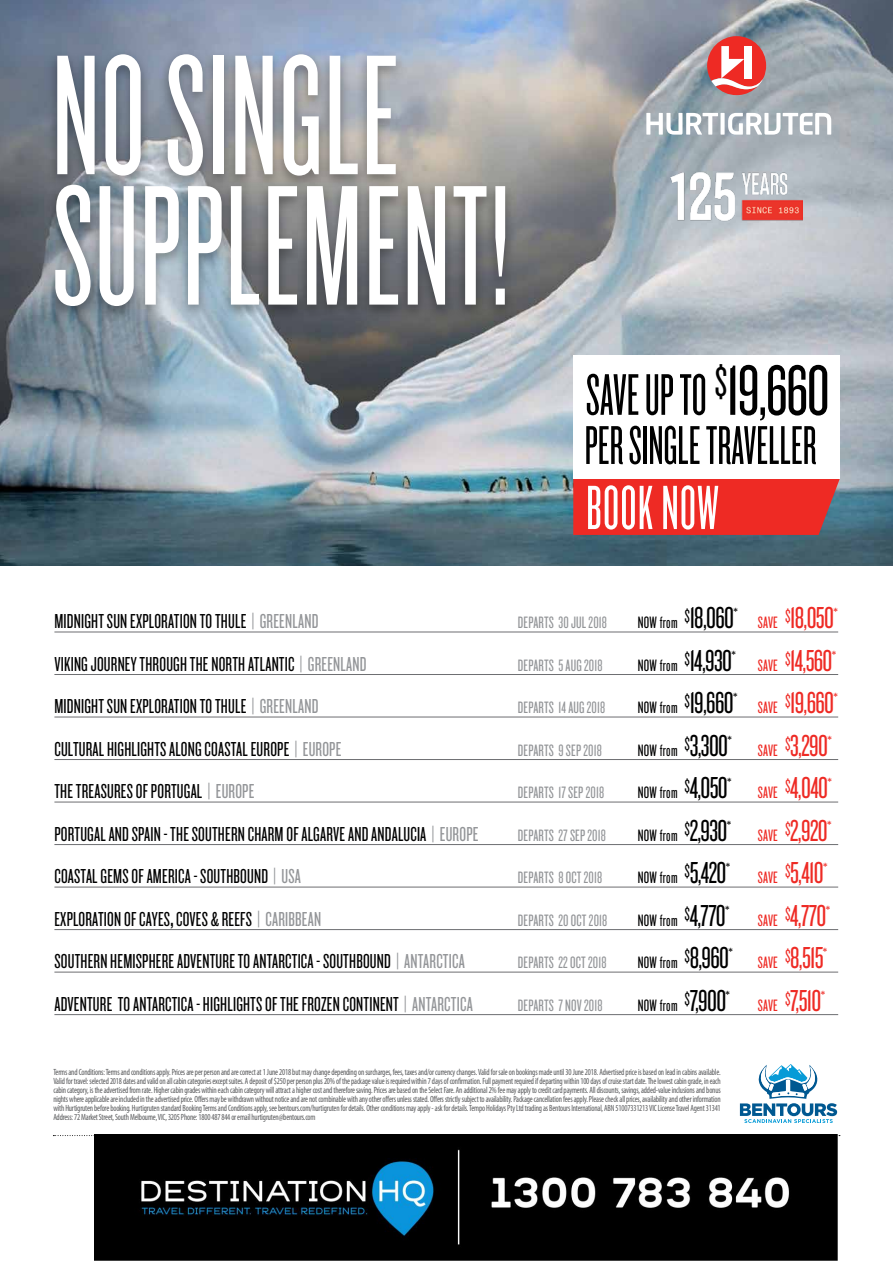
<style>
.page{position:relative;width:893px;height:1263px;background:#fff}
.page>*{position:absolute;margin:0;border:0;box-sizing:border-box;transform-origin:0 0}
.t1{font:177.9px/130.4px "Knockout 26 Junior Flywght";letter-spacing:.01em;color:#fff}
.t2{font:64.95px "Knockout 26 Junior Flywght";letter-spacing:.02em;color:#fff}
.t3{font:61.05px "Knockout 26 Junior Flywght";color:#000}
.t4{font:56.85px "Knockout 26 Junior Flywght";color:#000}
.t5{font:31.5px "Knockout 27 Junior Bantamwt";letter-spacing:-.02em;color:#ee2a24}
.t6{font:21px "Knockout 27 Junior Bantamwt";letter-spacing:.01em;color:#000}
.t7{font:17.1px "Knockout 27 Junior Bantamwt";letter-spacing:.015em;color:#000}
.t8{font:17.1px "Knockout 27 Junior Bantamwt";letter-spacing:.01em;color:#939598}
.t9{font:condensed 9px/9px "Myriad Pro";letter-spacing:-.02em;color:#58595b;text-align:justify;scale:.9 1}
.s1{font-family:"Knockout 27 Junior Bantamwt";font-size:73.95px}
.s2{color:#939598}
.s3{font-size:31.5px}
.s4{color:#ee2a24}
.s5{font-size:31.5px;color:#ee2a24}
.s6{font-size:17.1px}
</style>
<div class="page">
<img style="left:0;top:0;width:893px;height:566px">
<div style="left:43px;top:49px;width:473px;height:273px;background:#000;opacity:.4"></div>
<svg style="left:740px;top:1064px;width:97px;height:59px"></svg>
<div style="left:720px;top:113px;width:5px;height:22px;background:#fff"></div>
<svg style="left:646px;top:113px;width:72px;height:22px"></svg>
<svg style="left:728px;top:113px;width:103px;height:22px"></svg>
<svg style="left:707px;top:36px;width:59px;height:59px"></svg>
<hr style="left:54px;top:632px;width:784px;height:1px;background:#6d6e71">
<hr style="left:54px;top:674px;width:784px;height:1px;background:#6d6e71">
<hr style="left:54px;top:717px;width:784px;height:1px;background:#6d6e71">
<hr style="left:54px;top:759px;width:784px;height:1px;background:#6d6e71">
<hr style="left:54px;top:802px;width:784px;height:1px;background:#6d6e71">
<hr style="left:54px;top:844px;width:784px;height:1px;background:#6d6e71">
<hr style="left:54px;top:887px;width:784px;height:1px;background:#6d6e71">
<hr style="left:54px;top:929px;width:784px;height:1px;background:#6d6e71">
<hr style="left:54px;top:972px;width:784px;height:1px;background:#6d6e71">
<hr style="left:54px;top:1014px;width:784px;height:1px;background:#6d6e71">
<div style="left:573px;top:479px;width:267px;height:56px;background:#ee2a24"></div>
<div style="left:573px;top:355px;width:267px;height:123px;background:#fff"></div>
<img style="left:671px;top:169px;width:132px;height:54px">
<svg style="left:53px;top:1135px;width:787px;height:1px"></svg>
<img style="left:94px;top:1134px;width:743px;height:126px">
<h1 class="t1" style="left:52px;top:49px;width:459px">NO SINGLE<br>SUPPLEMENT!</h1>
<h3 class="t3" style="left:586px;top:361px;width:246px">SAVE UP TO <sup>$</sup><span class="s1">19,660</span></h3>
<h3 class="t4" style="left:585px;top:414px;width:233px">PER SINGLE TRAVELLER</h3>
<h2 class="t2" style="left:586px;top:472px;width:134px">BOOK NOW</h2>
<h3 class="t6" style="left:54px;top:609px;width:265px">MIDNIGHT SUN EXPLORATION TO THULE <span class="s2">| GREENLAND</span></h3>
<h3 class="t8" style="left:518px;top:612px;width:91px">DEPARTS 30 JUL 2018</h3>
<h3 class="t7" style="left:638px;top:612px;width:201px">NOW from <sup>$</sup><span class="s3">18,060</span><sup>*</sup> <span class="s4">SAVE</span> <sup>$</sup><span class="s5">18,050</span><sup>*</sup></h3>
<h3 class="t6" style="left:54px;top:651px;width:314px">VIKING JOURNEY THROUGH THE NORTH ATLANTIC <span class="s2">| GREENLAND</span></h3>
<h3 class="t8" style="left:518px;top:655px;width:86px">DEPARTS 5 AUG 2018</h3>
<h3 class="t7" style="left:638px;top:655px;width:200px">NOW from <sup>$</sup><span class="s3">14,930</span><sup>*</sup> <span class="s4">SAVE</span> <sup>$</sup><span class="s5">14,560</span><sup>*</sup></h3>
<h3 class="t6" style="left:54px;top:694px;width:265px">MIDNIGHT SUN EXPLORATION TO THULE <span class="s2">| GREENLAND</span></h3>
<h3 class="t8" style="left:518px;top:697px;width:89px">DEPARTS 14 AUG 2018</h3>
<h3 class="t7" style="left:638px;top:697px;width:201px">NOW from <sup>$</sup><span class="s3">19,660</span><sup>*</sup> <span class="s4">SAVE</span> <sup>$</sup><span class="s5">19,660</span><sup>*</sup></h3>
<h3 class="t6" style="left:54px;top:736px;width:288px">CULTURAL HIGHLIGHTS ALONG COASTAL EUROPE <span class="s2">| EUROPE</span></h3>
<h3 class="t8" style="left:518px;top:740px;width:85px">DEPARTS 9 SEP 2018</h3>
<h3 class="t7" style="left:638px;top:740px;width:96px">NOW from <sup>$</sup><span class="s3">3,300</span><sup>*</sup></h3>
<h3 class="t5" style="left:758px;top:727px;width:75px"><span class="s6">SAVE</span> <sup>$</sup>3,290<sup>*</sup></h3>
<h3 class="t6" style="left:54px;top:779px;width:201px">THE TREASURES OF PORTUGAL <span class="s2">| EUROPE</span></h3>
<h3 class="t8" style="left:518px;top:782px;width:88px">DEPARTS 17 SEP 2018</h3>
<h3 class="t7" style="left:638px;top:782px;width:95px">NOW from <sup>$</sup><span class="s3">4,050</span><sup>*</sup></h3>
<h3 class="t5" style="left:758px;top:769px;width:75px"><span class="s6">SAVE</span> <sup>$</sup>4,040<sup>*</sup></h3>
<h3 class="t6" style="left:54px;top:821px;width:425px">PORTUGAL AND SPAIN - THE SOUTHERN CHARM OF ALGARVE AND ANDALUCIA <span class="s2">| EUROPE</span></h3>
<h3 class="t8" style="left:518px;top:825px;width:89px">DEPARTS 27 SEP 2018</h3>
<h3 class="t7" style="left:638px;top:825px;width:95px">NOW from <sup>$</sup><span class="s3">2,930</span><sup>*</sup></h3>
<h3 class="t5" style="left:758px;top:812px;width:75px"><span class="s6">SAVE</span> <sup>$</sup>2,920<sup>*</sup></h3>
<h3 class="t6" style="left:54px;top:864px;width:248px">COASTAL GEMS OF AMERICA - SOUTHBOUND <span class="s2">| USA</span></h3>
<h3 class="t8" style="left:518px;top:867px;width:86px">DEPARTS 8 OCT 2018</h3>
<h3 class="t7" style="left:638px;top:867px;width:94px">NOW from <sup>$</sup><span class="s3">5,420</span><sup>*</sup></h3>
<h3 class="t5" style="left:758px;top:854px;width:71px"><span class="s6">SAVE</span> <sup>$</sup>5,410<sup>*</sup></h3>
<h3 class="t6" style="left:54px;top:906px;width:268px">EXPLORATION OF CAYES<span class="s3">,</span> COVES &amp; REEFS <span class="s2">| CARIBBEAN</span></h3>
<h3 class="t8" style="left:518px;top:910px;width:91px">DEPARTS 20 OCT 2018</h3>
<h3 class="t7" style="left:638px;top:910px;width:93px">NOW from <sup>$</sup><span class="s3">4,770</span><sup>*</sup></h3>
<h3 class="t5" style="left:758px;top:897px;width:74px"><span class="s6">SAVE</span> <sup>$</sup>4,770<sup>*</sup></h3>
<h3 class="t6" style="left:54px;top:949px;width:412px">SOUTHERN HEMISPHERE ADVENTURE TO ANTARCTICA - SOUTHBOUND <span class="s2">| ANTARCTICA</span></h3>
<h3 class="t8" style="left:518px;top:952px;width:90px">DEPARTS 22 OCT 2018</h3>
<h3 class="t7" style="left:638px;top:952px;width:96px">NOW from <sup>$</sup><span class="s3">8,960</span><sup>*</sup></h3>
<h3 class="t5" style="left:758px;top:939px;width:71px"><span class="s6">SAVE</span> <sup>$</sup>8,515<sup>*</sup></h3>
<h3 class="t6" style="left:54px;top:991px;width:420px">ADVENTURE TO ANTARCTICA - HIGHLIGHTS OF THE FROZEN CONTINENT <span class="s2">| ANTARCTICA</span></h3>
<h3 class="t8" style="left:518px;top:995px;width:86px">DEPARTS 7 NOV 2018</h3>
<h3 class="t7" style="left:638px;top:995px;width:94px">NOW from <sup>$</sup><span class="s3">7,900</span><sup>*</sup></h3>
<h3 class="t5" style="left:758px;top:982px;width:69px"><span class="s6">SAVE</span> <sup>$</sup>7,510<sup>*</sup></h3>
<p class="t9" style="left:53px;top:1067px;width:743px">Terms and Conditions: Terms and conditions apply. Prices are per person and are correct at 1 June 2018 but may change depending on surcharges, fees, taxes and/or currency changes. Valid for sale on bookings made until 30 June 2018. Advertised price is based on lead in cabins available.<br>Valid for travel: selected 2018 dates and valid on all cabin categories except suites. A deposit of $250 per person plus 20% of the package value is required within 7 days of confirmation. Full payment required if departing within 100 days of cruise start date. The lowest cabin grade, in each cabin category, is the advertised from rate. Higher cabin grades within each cabin category will attract a higher cost and therefore saving. Prices are based on the Select Fare. An additional 2% fee may apply to credit card payments. All discounts, savings, added-value inclusions and bonus nights where applicable are included in the advertised price. Offers may be withdrawn without notice and are not combinable with any other offers unless stated. Offers strictly subject to availability. Package cancellation fees apply. Please check all prices, availability and other information with Hurtigruten before booking. Hurtigruten standard Booking Terms and Conditions apply, see bentours.com/hurtigruten for details. Other conditions may apply - ask for details. Tempo Holidays Pty Ltd trading as Bentours International, ABN 51007331213 VIC License Travel Agent 31341<br>Address: 72 Market Street, South Melbourne, VIC, 3205 Phone: 1800 487 844 or email hurtigruten@bentours.com</p>
</div>
